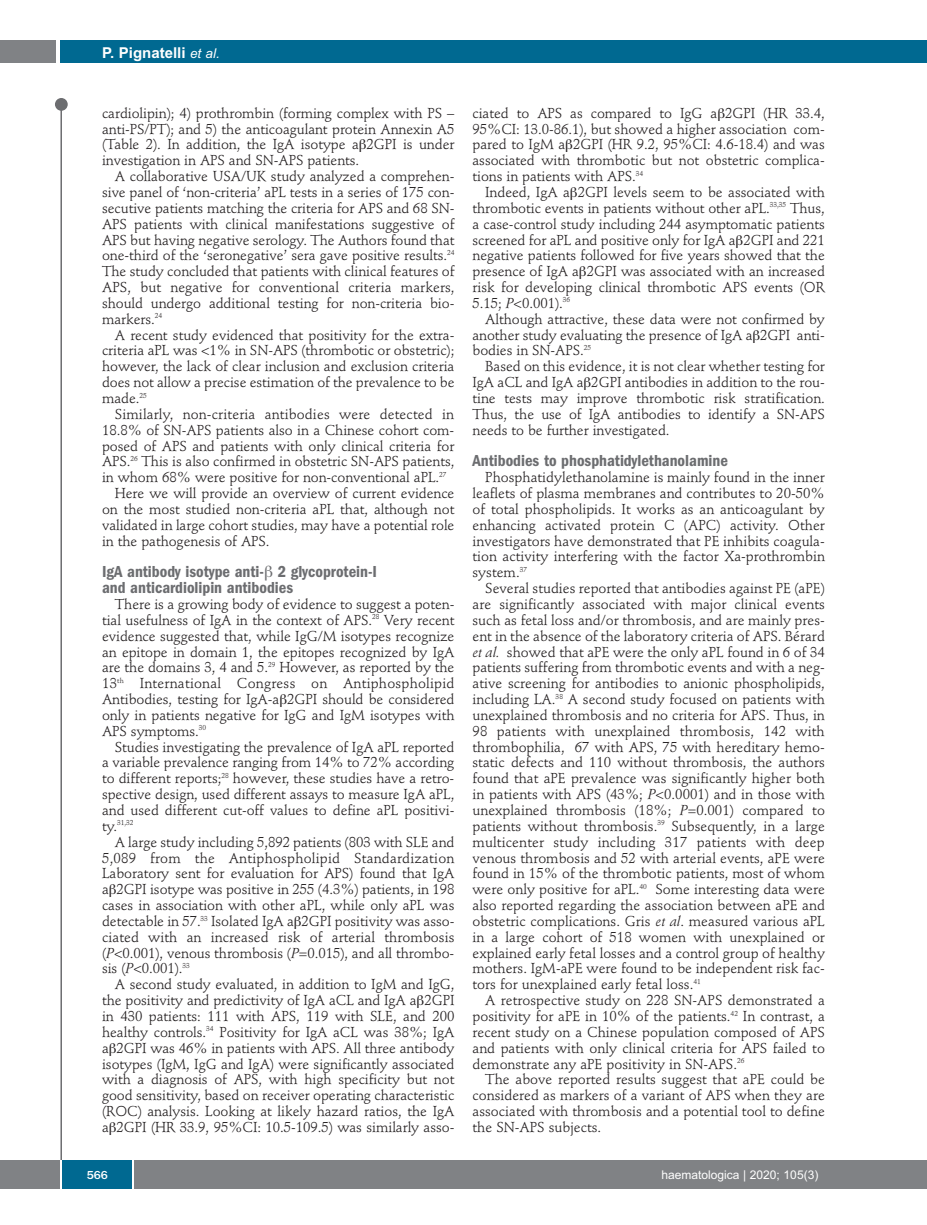
<style>
.page{position:relative;width:927px;height:1225px;background:#fff}
.page>*{position:absolute;margin:0;border:0;box-sizing:border-box;transform-origin:0 0}
.t1{font:600 condensed 16.5px/15.9px "Franklin Gothic";color:#6c6d70}
.t2{font:700 15px "Arial";color:#fff}
.t3{font:14.25px/15.9px "Stempel Schneidler";letter-spacing:-.005em;color:#231f20;text-align:justify}
.t4{font:12px "Arial";color:#fff}
.t5{font:500 12px "Franklin Gothic";color:#fff}
.t6{font:7.2px "Stempel Schneidler";color:#231f20}
.s1{font-weight:400;font-style:italic;font-size:13.5px}
.s2{font-size:14.25px}
.s3{font-style:italic}
</style>
<div class="page">
<div style="left:911px;top:40px;width:16px;height:22px;background:#006991"></div>
<div style="left:910px;top:1160px;width:17px;height:28px;background:#808285"></div>
<div style="left:55px;top:98px;width:13px;height:13px;background:#6c6d70;border-radius:50%"></div>
<hr style="left:60px;top:101px;width:2px;height:1061px;background:#6c6d70">
<div style="left:60px;top:40px;width:852px;height:22px;background:#006991"></div>
<div style="left:0;top:40px;width:56px;height:22px;background:#808285"></div>
<div style="left:0;top:1160px;width:911px;height:28px;background:#808285"></div>
<div style="left:62px;top:1160px;width:71px;height:28px;background:#006991"></div>
<hr style="left:60px;top:1160px;width:2px;height:28px;background:#fff">
<svg style="left:133px;top:1160px;width:1px;height:28px"></svg>
<p class="t2" style="left:102px;top:44px;width:119px">P. Pignatelli <span class="s1">et al.</span></p>
<p class="t3" style="left:102px;top:106px;width:354px">cardiolipin); 4) prothrombin (forming complex with PS – anti-PS/PT); and 5) the anticoagulant protein Annexin A5 (Table 2). In addition, the IgA isotype a 2GPI is under investigation in APS and SN-APS patients.</p>
<p class="t3" style="left:102px;top:170px;width:354px;text-indent:13px">A collaborative USA/UK study analyzed a comprehen&shy;sive panel of ‘non-criteria’ aPL tests in a series of 175 con&shy;secutive patients matching the criteria for APS and 68 SN-APS patients with clinical manifestations suggestive of APS but having negative serology. The Authors found that one-third of the ‘seronegative’ sera gave positive results.<sup>24<br></sup>The study concluded that patients with clinical features of APS, but negative for conventional criteria markers, should undergo additional testing for non-criteria bio&shy;markers.<sup>24</sup></p>
<p class="t3" style="left:102px;top:328px;width:354px;text-indent:13px">A recent study evidenced that positivity for the extra&shy;criteria aPL was &lt;1% in SN-APS (thrombotic or obstetric); however, the lack of clear inclusion and exclusion criteria does not allow a precise estimation of the prevalence to be made.<sup>25</sup></p>
<p class="t3" style="left:115px;top:407px;width:341px">Similarly, non-criteria antibodies were detected in</p>
<p class="t3" style="left:102px;top:423px;width:354px">18.8% of SN-APS patients also in a Chinese cohort com-</p>
<p class="t3" style="left:102px;top:439px;width:354px">posed of APS and patients with only clinical criteria for</p>
<p class="t3" style="left:102px;top:455px;width:354px">APS.<sup>26</sup> This is also confirmed in obstetric SN-APS patients,</p>
<p class="t3" style="left:102px;top:471px;width:346px">in whom 68% were positive for non-conventional aPL.<sup>27</sup></p>
<p class="t3" style="left:115px;top:486px;width:341px">Here we will provide an overview of current evidence</p>
<p class="t3" style="left:102px;top:502px;width:354px">on the most studied non-criteria aPL that, although not</p>
<p class="t3" style="left:102px;top:518px;width:354px">validated in large cohort studies, may have a potential role</p>
<p class="t3" style="left:102px;top:534px;width:169px">in the pathogenesis of APS.</p>
<p class="t1" style="left:102px;top:565px;width:277px">IgA antibody isotype anti- 2 glycoprotein-I and anticardiolipin antibodies</p>
<p class="t3" style="left:102px;top:597px;width:354px;text-indent:13px">There is a growing body of evidence to suggest a poten&shy;tial usefulness of IgA in the context of APS.<sup>28</sup> Very recent evidence suggested that, while IgG/M isotypes recognize an epitope in domain 1, the epitopes recognized by IgA are the domains 3, 4 and 5.<sup>29</sup> However, as reported by the 13<sup>th</sup> International Congress on Antiphospholipid Antibodies, testing for IgA-a 2GPI should be considered only in patients negative for IgG and IgM isotypes with APS symptoms.<sup>30</sup></p>
<p class="t3" style="left:102px;top:740px;width:354px;text-indent:13px">Studies investigating the prevalence of IgA aPL reported a variable prevalence ranging from 14% to 72% according to different reports;<sup>28</sup> however, these studies have a retro&shy;spective design, used different assays to measure IgA aPL, and used different cut-off values to define aPL positivi-</p>
<p class="t6" style="left:102px;top:820px;width:33px"><span class="s2">ty.</span>31,32</p>
<p class="t3" style="left:102px;top:835px;width:354px;text-indent:13px">A large study including 5,892 patients (803 with SLE and 5,089 from the Antiphospholipid Standardization Laboratory sent for evaluation for APS) found that IgA a 2GPI isotype was positive in 255 (4.3%) patients, in 198 cases in association with other aPL, while only aPL was detectable in 57.<sup>33</sup> Isolated IgA a 2GPI positivity was asso&shy;ciated with an increased risk of arterial thrombosis (<span class="s3">P</span>&lt;0.001), venous thrombosis (<span class="s3">P</span>=0.015), and all thrombo&shy;sis (<span class="s3">P</span>&lt;0.001).<sup>33</sup></p>
<p class="t3" style="left:102px;top:978px;width:354px;text-indent:13px">A second study evaluated, in addition to IgM and IgG, the positivity and predictivity of IgA aCL and IgA a 2GPI in 430 patients: 111 with APS, 119 with SLE, and 200 healthy controls.<sup>34</sup> Positivity for IgA aCL was 38%; IgA a 2GPI was 46% in patients with APS. All three antibody isotypes (IgM, IgG and IgA) were significantly associated with a diagnosis of APS, with high specificity but not good sensitivity, based on receiver operating characteristic (ROC) analysis. Looking at likely hazard ratios, the IgA a 2GPI (HR 33.9, 95%CI: 10.5-109.5) was similarly asso-</p>
<p class="t3" style="left:472px;top:106px;width:354px">ciated to APS as compared to IgG a 2GPI (HR 33.4, 95%CI: 13.0-86.1), but showed a higher association com&shy;pared to IgM a 2GPI (HR 9.2, 95%CI: 4.6-18.4) and was associated with thrombotic but not obstetric complica&shy;tions in patients with APS.<sup>34</sup></p>
<p class="t3" style="left:472px;top:185px;width:354px;text-indent:13px">Indeed, IgA a 2GPI levels seem to be associated with thrombotic events in patients without other aPL.<sup>33,35</sup> Thus, a case-control study including 244 asymptomatic patients screened for aPL and positive only for IgA a 2GPI and 221 negative patients followed for five years showed that the presence of IgA a 2GPI was associated with an increased risk for developing clinical thrombotic APS events (OR 5.15; <span class="s3">P</span>&lt;0.001).<sup>36</sup></p>
<p class="t3" style="left:472px;top:312px;width:354px;text-indent:13px">Although attractive, these data were not confirmed by another study evaluating the presence of IgA a 2GPI anti&shy;bodies in SN-APS.<sup>25</sup></p>
<p class="t3" style="left:472px;top:360px;width:354px;text-indent:13px">Based on this evidence, it is not clear whether testing for IgA aCL and IgA a 2GPI antibodies in addition to the rou&shy;tine tests may improve thrombotic risk stratification.<br>Thus, the use of IgA antibodies to identify a SN-APS needs to be further investigated.</p>
<p class="t1" style="left:472px;top:454px;width:257px">Antibodies to phosphatidylethanolamine</p>
<p class="t3" style="left:472px;top:471px;width:354px;text-indent:13px">Phosphatidylethanolamine is mainly found in the inner leaflets of plasma membranes and contributes to 20-50% of total phospholipids. It works as an anticoagulant by enhancing activated protein C (APC) activity. Other investigators have demonstrated that PE inhibits coagula&shy;tion activity interfering with the factor Xa-prothrombin system.<sup>37</sup></p>
<p class="t3" style="left:472px;top:581px;width:354px;text-indent:13px">Several studies reported that antibodies against PE (aPE) are significantly associated with major clinical events such as fetal loss and/or thrombosis, and are mainly pres&shy;ent in the absence of the laboratory criteria of APS. Bérard <span class="s3">et al.</span> showed that aPE were the only aPL found in 6 of 34 patients suffering from thrombotic events and with a neg&shy;ative screening for antibodies to anionic phospholipids, including LA.<sup>38</sup> A second study focused on patients with unexplained thrombosis and no criteria for APS. Thus, in 98 patients with unexplained thrombosis, 142 with thrombophilia, 67 with APS, 75 with hereditary hemo&shy;static defects and 110 without thrombosis, the authors found that aPE prevalence was significantly higher both in patients with APS (43%; <span class="s3">P</span>&lt;0.0001) and in those with unexplained thrombosis (18%; <span class="s3">P</span>=0.001) compared to patients without thrombosis.<sup>39</sup> Subsequently, in a large multicenter study including 317 patients with deep venous thrombosis and 52 with arterial events, aPE were found in 15% of the thrombotic patients, most of whom were only positive for aPL.<sup>40</sup> Some interesting data were also reported regarding the association between aPE and obstetric complications. Gris <span class="s3">et al</span>. measured various aPL in a large cohort of 518 women with unexplained or explained early fetal losses and a control group of healthy mothers. IgM-aPE were found to be independent risk fac&shy;tors for unexplained early fetal loss.<sup>41</sup></p>
<p class="t3" style="left:472px;top:993px;width:354px;text-indent:13px">A retrospective study on 228 SN-APS demonstrated a positivity for aPE in 10% of the patients.<sup>42</sup> In contrast, a recent study on a Chinese population composed of APS and patients with only clinical criteria for APS failed to demonstrate any aPE positivity in SN-APS.<sup>26</sup></p>
<p class="t3" style="left:472px;top:1073px;width:354px;text-indent:13px">The above reported results suggest that aPE could be considered as markers of a variant of APS when they are associated with thrombosis and a potential tool to define the SN-APS subjects.</p>
<p class="t5" style="left:87px;top:1167px;width:23px">566</p>
<p class="t4" style="left:661px;top:1167px;width:158px">haematologica | 2020; 105(3)</p>
</div>
